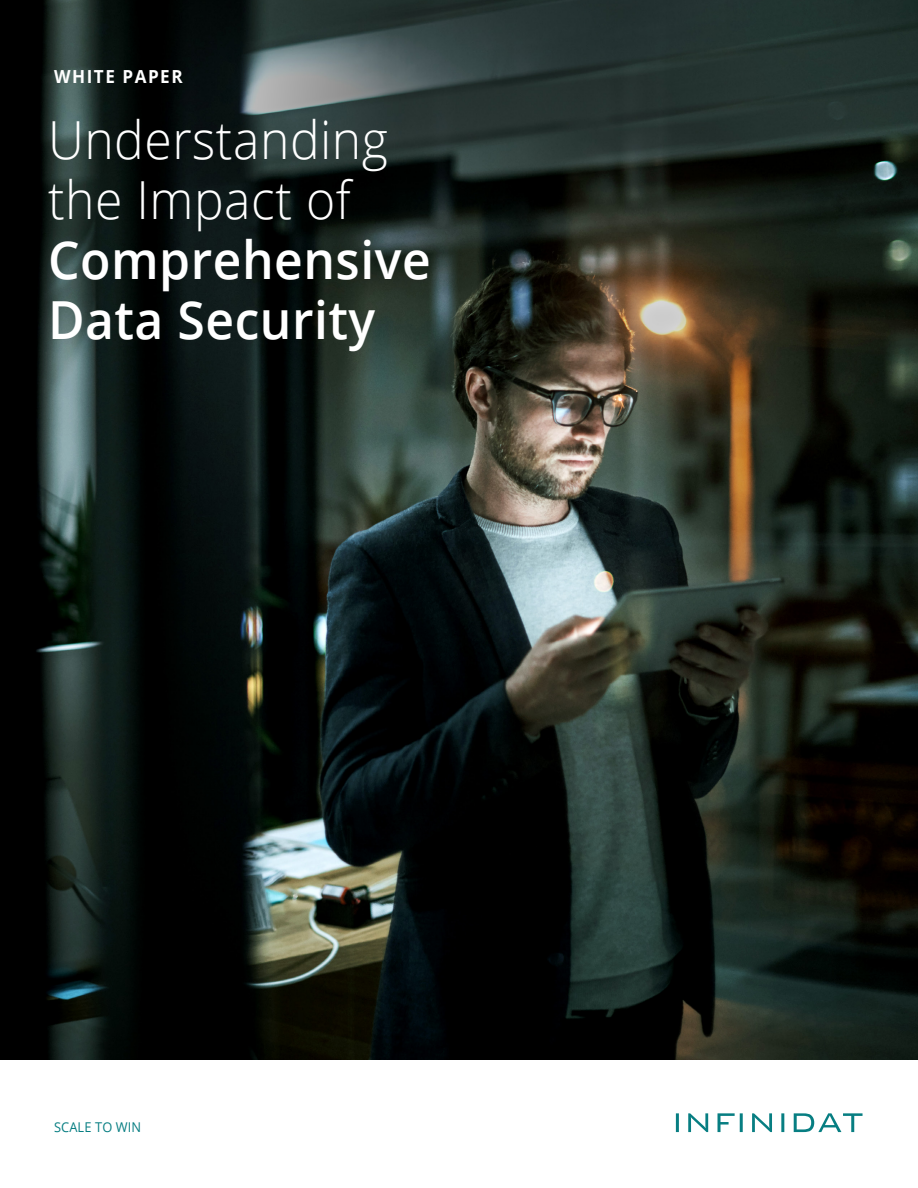
<style>
.page{position:relative;width:918px;height:1188px;background:#fff}
.page>*{position:absolute;margin:0;border:0;box-sizing:border-box;transform-origin:0 0}
.Subtitle_2{font:600 52.5px/60px "Open Sans";letter-spacing:.01em;color:#fff;scale:.95 1}
.Subtitle_2-2{font:700 18px "Open Sans";letter-spacing:.09em;color:#fff;scale:.95 1}
.Subtitle_2-3{font:13.5px "Open Sans";letter-spacing:.01em;color:#077e82;scale:.95 1}
.s1{font-weight:300}
</style>
<div class="page">
<img style="left:0;top:0;width:918px;height:1059px">
<svg style="left:676px;top:1113px;width:187px;height:19px"></svg>
<p class="Subtitle_2-2" style="left:54px;top:64px;width:137px">WHITE PAPER</p>
<p class="Subtitle_2" style="left:48px;top:109px;width:404px"><span class="s1">Understanding the Impact of<br></span>Comprehensive<br>Data Security</p>
<p class="Subtitle_2-3" style="left:54px;top:1118px;width:93px">SCALE TO WIN</p>
</div>
